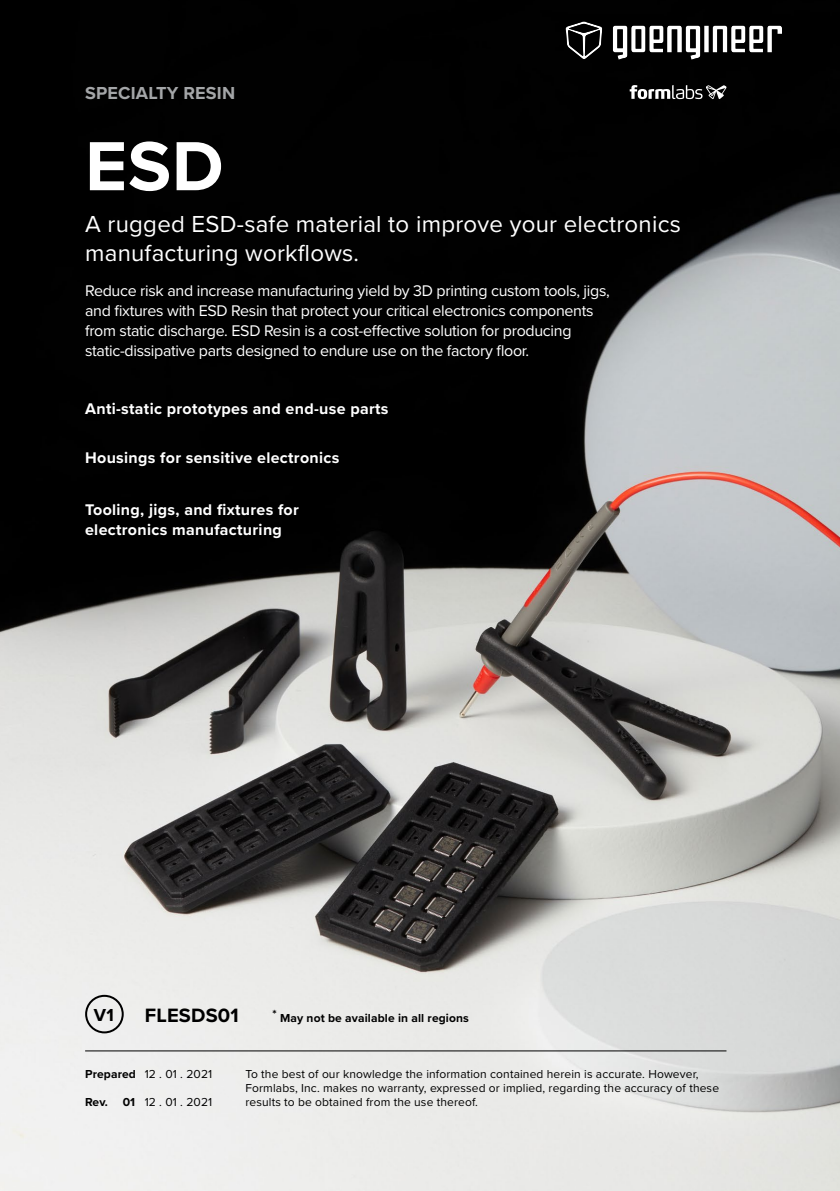
<style>
.page{position:relative;width:840px;height:1191px;background:#fff}
.page>*{position:absolute;margin:0;border:0;box-sizing:border-box;transform-origin:0 0}
.t1{font:700 72px "Proxima Nova";color:#fff}
.t2{font:24px/28.8px "Proxima Nova";letter-spacing:.01em;color:#fff}
.t3{font:700 20px "Proxima Nova";letter-spacing:.01em;color:#000}
.t4{font:700 18px "Proxima Nova";letter-spacing:.01em;color:#a4a6a8}
.t5{font:700 18px "Proxima Nova";color:#000}
.t6{font:16px/20px "Proxima Nova";letter-spacing:-.02em;color:#fff}
.t7{font:700 16px/20px "Proxima Nova";letter-spacing:.02em;color:#fff}
.t8{font:12px/14px "Proxima Nova";letter-spacing:.01em;color:#000}
.t9{font:700 12px "Proxima Nova";letter-spacing:.01em;color:#000}
.s1{font-weight:700}
</style>
<div class="page">
<img style="left:0;top:0;width:839px;height:1191px">
<hr style="left:85px;top:1050px;width:641px;height:1px;background:#000">
<div style="left:85px;top:994px;width:39px;height:39px;border:2px solid #000;border-radius:50%"></div>
<svg style="left:629px;top:85px;width:97px;height:14px"></svg>
<img style="left:565px;top:22px;width:215px;height:38px">
<p class="t4" style="left:85px;top:80px;width:151px">SPECIALTY RESIN</p>
<h1 class="t1" style="left:85px;top:112px;width:140px">ESD</h1>
<h2 class="t2" style="left:85px;top:208px;width:597px">A rugged ESD-safe material to improve your electronics manufacturing workflows.</h2>
<p class="t6" style="left:85px;top:280px;width:526px">Reduce risk and increase manufacturing yield by 3D printing custom tools, jigs, and fixtures with ESD Resin that protect your critical electronics components from static discharge. ESD Resin is a cost-effective solution for producing static-dissipative parts designed to endure use on the factory floor.</p>
<p class="t7" style="left:85px;top:398px;width:305px">Anti-static prototypes and end-use parts</p>
<p class="t7" style="left:85px;top:447px;width:256px">Housings for sensitive electronics</p>
<p class="t7" style="left:85px;top:499px;width:215px">Tooling, jigs, and fixtures for electronics manufacturing</p>
<p class="t5" style="left:94px;top:1001px;width:21px">V1</p>
<p class="t3" style="left:145px;top:1000px;width:95px">FLESDS01</p>
<p class="t9" style="left:272px;top:1009px;width:198px">* May not be available in all regions</p>
<p class="t8" style="left:85px;top:1066px;width:129px"><span class="s1">Prepared</span> 12 . 01 . 2021</p>
<p class="t8" style="left:245px;top:1066px;width:475px">To the best of our knowledge the information contained herein is accurate. However,<br>Formlabs, Inc. makes no warranty, expressed or implied, regarding the accuracy of these</p>
<p class="t8" style="left:85px;top:1094px;width:129px"><span class="s1">Rev. 01</span> 12 . 01 . 2021</p>
<p class="t8" style="left:245px;top:1094px;width:234px">results to be obtained from the use thereof.</p>
</div>
